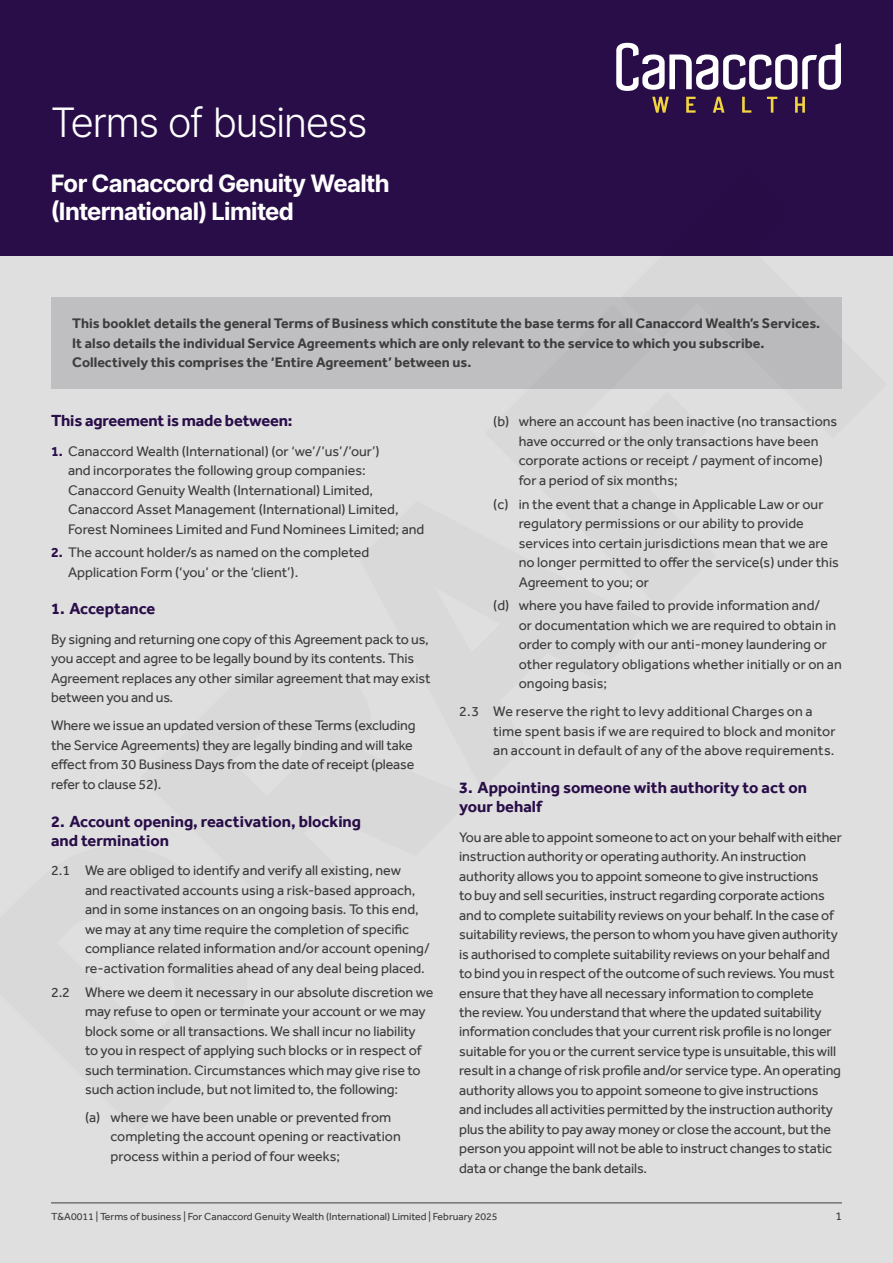
<style>
.page{position:relative;width:893px;height:1263px;background:#dfdfe0}
.page>*{position:absolute;margin:0;border:0;box-sizing:border-box;transform-origin:0 0}
.t1{font:300 40.5px "Inter Tight";letter-spacing:-.01em;color:#fff}
.t2{font:24px/28.8px "Inter Tight";color:#fff}
.t3{font:700 16.5px/19.5px "Effra";color:#290d48}
.t4{font:14.25px/19.5px "Effra";letter-spacing:-.01em;color:#3d3d3d}
.t5{font:700 14.25px/19.5px "Effra";color:#3d3d3d}
.t6{font:14.25px/19.5px "Effra";letter-spacing:.01em;color:#3d3d3d}
.t7{font:12px "Effra";color:#3d3d3d}
.t8{font:10.5px "Effra";color:#3d3d3d}
.s1{font-weight:700;color:#290d48}
</style>
<div class="page">
<div style="left:0;top:0;width:893px;height:255px;background:#290d48"></div>
<hr style="left:51px;top:1202px;width:791px;height:1px;background:#3d3d3d">
<svg style="left:652px;top:97px;width:17px;height:16px"></svg>
<svg style="left:686px;top:97px;width:10px;height:16px"></svg>
<svg style="left:713px;top:97px;width:11px;height:16px"></svg>
<svg style="left:742px;top:97px;width:9px;height:16px"></svg>
<svg style="left:767px;top:97px;width:10px;height:16px"></svg>
<svg style="left:795px;top:97px;width:10px;height:16px"></svg>
<svg style="left:616px;top:43px;width:225px;height:48px"></svg>
<svg style="left:0;top:255px;width:887px;height:134px;fill:#bfbfc2"></svg>
<h1 class="t1" style="left:51px;top:94px;width:317px">Terms of business</h1>
<h2 class="t2" style="left:51px;top:168px;width:340px">For Canaccord Genuity Wealth (International) Limited</h2>
<p class="t5" style="left:72px;top:314px;width:749px">This booklet details the general Terms of Business which constitute the base terms for all Canaccord Wealth’s Services.<br>It also details the individual Service Agreements which are only relevant to the service to which you subscribe.<br>Collectively this comprises the ‘Entire Agreement’ between us.</p>
<p class="t3" style="left:51px;top:411px;width:243px">This agreement is made between:</p>
<p class="t4" style="left:68px;top:441px;width:358px;text-indent:-17px"><span class="s1">1.</span> Canaccord Wealth (International) (or ‘we’/’us’/’our’)<br>and incorporates the following group companies:<br>Canaccord Genuity Wealth (International) Limited, Canaccord Asset Management (International) Limited, Forest Nominees Limited and Fund Nominees Limited; and</p>
<p class="t4" style="left:68px;top:543px;width:303px;text-indent:-17px"><span class="s1">2.</span> The account holder/s as named on the completed<br>Application Form (‘you’ or the ‘client’).</p>
<p class="t3" style="left:51px;top:599px;width:106px">1. Acceptance</p>
<p class="t4" style="left:51px;top:629px;width:381px">By signing and returning one copy of this Agreement pack to us, you accept and agree to be legally bound by its contents. This Agreement replaces any other similar agreement that may exist between you and us.</p>
<p class="t4" style="left:51px;top:715px;width:366px">Where we issue an updated version of these Terms (excluding the Service Agreements) they are legally binding and will take effect from 30 Business Days from the date of receipt (please refer to clause 52).</p>
<p class="t3" style="left:51px;top:811px;width:312px">2. Account opening, reactivation, blocking and termination</p>
<p class="t4" style="left:85px;top:861px;width:346px;text-indent:-34px">2.1 We are obliged to identify and verify all existing, new<br>and reactivated accounts using a risk-based approach, and in some instances on an ongoing basis. To this end, we may at any time require the completion of specific compliance related information and/or account opening/ re-activation formalities ahead of any deal being placed.</p>
<p class="t4" style="left:85px;top:982px;width:350px;text-indent:-34px">2.2 Where we deem it necessary in our absolute discretion we may refuse to open or terminate your account or we may block some or all transactions. We shall incur no liability<br>to you in respect of applying such blocks or in respect of such termination. Circumstances which may give rise to such action include, but not limited to, the following:</p>
<p class="t4" style="left:111px;top:1107px;width:292px;text-indent:-26px">(a) where we have been unable or prevented from completing the account opening or reactivation process within a period of four weeks;</p>
<p class="t4" style="left:519px;top:412px;width:320px;text-indent:-26px">(b) where an account has been inactive (no transactions have occurred or the only transactions have been corporate actions or receipt / payment of income) for a period of six months;</p>
<p class="t4" style="left:519px;top:494px;width:322px;text-indent:-26px">(c) in the event that a change in Applicable Law or our regulatory permissions or our ability to provide services into certain jurisdictions mean that we are no longer permitted to offer the service(s) under this Agreement to you; or</p>
<p class="t4" style="left:519px;top:596px;width:325px;text-indent:-26px">(d) where you have failed to provide information and/<br>or documentation which we are required to obtain in order to comply with our anti-money laundering or other regulatory obligations whether initially or on an ongoing basis;</p>
<p class="t6" style="left:493px;top:701px;width:344px;text-indent:-34px">2.3 We reserve the right to levy additional Charges on a time spent basis if we are required to block and monitor an account in default of any of the above requirements.</p>
<p class="t3" style="left:459px;top:777px;width:349px">3. Appointing someone with authority to act on your behalf</p>
<p class="t4" style="left:459px;top:827px;width:384px">You are able to appoint someone to act on your behalf with either instruction authority or operating authority. An instruction authority allows you to appoint someone to give instructions<br>to buy and sell securities, instruct regarding corporate actions and to complete suitability reviews on your behalf. In the case of suitability reviews, the person to whom you have given authority is authorised to complete suitability reviews on your behalf and to bind you in respect of the outcome of such reviews. You must ensure that they have all necessary information to complete<br>the review. You understand that where the updated suitability information concludes that your current risk profile is no longer suitable for you or the current service type is unsuitable, this will result in a change of risk profile and/or service type. An operating authority allows you to appoint someone to give instructions and includes all activities permitted by the instruction authority plus the ability to pay away money or close the account, but the person you appoint will not be able to instruct changes to static data or change the bank details.</p>
<p class="t8" style="left:51px;top:1210px;width:448px">T&amp;A0011 | Terms of business | For Canaccord Genuity Wealth (International) Limited | February 2025</p>
<p class="t7" style="left:835px;top:1209px;width:8px">1</p>
</div>
